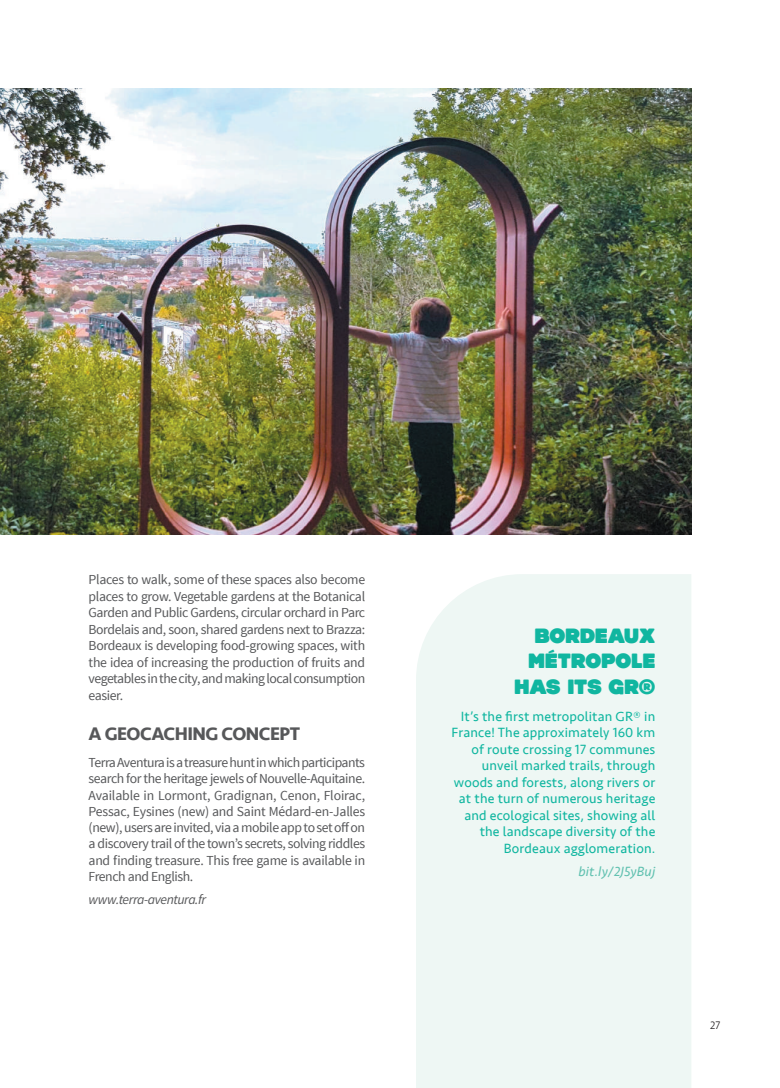
<style>
.page{position:relative;width:780px;height:1088px;background:#fff}
.page>*{position:absolute;margin:0;border:0;box-sizing:border-box;transform-origin:0 0}
.t1{font:700 21.25px/25.5px "Hammer";letter-spacing:-.01em;color:#10b6a0;text-align:right}
.t2{font:700 18.75px "Seravek";letter-spacing:-.03em;color:#57585a}
.t3{font:13.75px/16.5px "Source Sans Pro";letter-spacing:-.035em;color:#57585a;text-align:justify}
.t4{font:13.75px/16.5px "Seravek";letter-spacing:.01em;color:#10b6a0;text-align:right}
.t5{font:italic 13.75px "Source Sans Variable";letter-spacing:-.03em;color:#57585a}
.t6{font:italic 13.75px "Seravek";letter-spacing:.01em;color:#61c1b0}
.t7{font:300 11.25px "Seravek";color:#231f20}
</style>
<div class="page">
<img style="left:0;top:89px;width:691px;height:446px">
<div style="left:416px;top:574px;width:275px;height:514px;background:#eef7f4"></div>
<p class="t3" style="left:89px;top:572px;width:278px">Places to walk, some of these spaces also become places to grow. Vegetable gardens at the Botanical Garden and Public Gardens, circular orchard in Parc Bordelais and, soon, shared gardens next to Brazza:<br>Bordeaux is developing food-growing spaces, with the idea of increasing the production of fruits and vegetables in the city, and making local consumption easier.</p>
<h2 class="t2" style="left:89px;top:719px;width:213px">A GEOCACHING CONCEPT</h2>
<p class="t3" style="left:89px;top:754px;width:278px">Terra Aventura is a treasure hunt in which participants search for the heritage jewels of Nouvelle-Aquitaine.<br>Available in Lormont, Gradignan, Cenon, Floirac, Pessac, Eysines (new) and Saint Médard-en-Jalles (new), users are invited, via a mobile app to set off on a discovery trail of the town’s secrets, solving riddles and finding treasure. This free game is available in French and English.</p>
<p class="t5" style="left:89px;top:891px;width:119px">www.terra-aventura.fr</p>
<h1 class="t1" style="left:514px;top:623px;width:143px">BORDEAUX<br>MÉTROPOLE<br>HAS ITS GR®</h1>
<p class="t4" style="left:451px;top:708px;width:205px">It’s the first metropolitan GR® in<br>France! The approximately 160 km of route crossing 17 communes unveil marked trails, through woods and forests, along rivers or at the turn of numerous heritage and ecological sites, showing all the landscape diversity of the<br>Bordeaux agglomeration.</p>
<p class="t6" style="left:578px;top:861px;width:78px">bit.ly/2J5yBuj</p>
<p class="t7" style="left:710px;top:1019px;width:12px">27</p>
</div>
